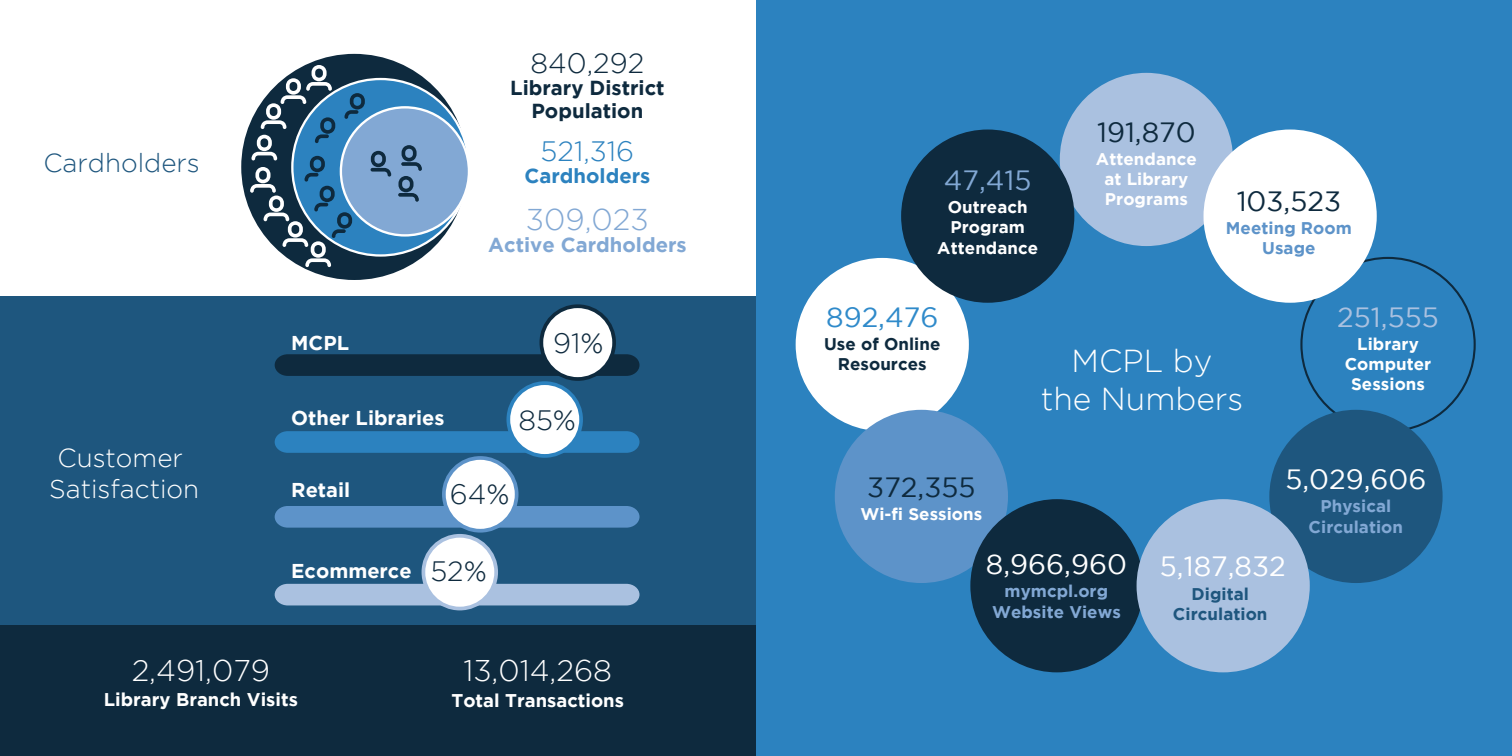
<style>
.page{position:relative;width:1512px;height:756px;background:#fff}
.page>*{position:absolute;margin:0;border:0;box-sizing:border-box;transform-origin:0 0}
.t1{font:300 31.8px/38px "Gotham";color:#fff;text-align:center}
.t2{font:300 30px "Gotham";color:#82a8d4}
.t3{font:300 29.8px "Gotham";color:#fff}
.t4{font:300 28px "Gotham";color:#0e2a3e}
.t5{font:300 28px "Gotham";color:#2c82bf}
.t6{font:27.8px "Gotham";color:#fff}
.t7{font:27.8px "Gotham";color:#0e2a3e}
.t8{font:27.8px "Gotham";color:#aac1e0}
.t9{font:27.8px "Gotham";color:#2f8aca}
.t10{font:27.8px "Gotham";color:#82a8d4}
.t11{font:300 26px/31.2px "Gotham";color:#fff;text-align:center}
.t12{font:300 26px "Gotham";color:#1e567e}
.t13{font:700 20.2px/22.8px "Gotham";color:#0e2a3e;text-align:center}
.t14{font:700 20.2px "Gotham";color:#82a8d4}
.t15{font:700 20.2px "Gotham";color:#2c82bf}
.t16{font:700 20px "Gotham";color:#fff}
.t17{font:700 18.4px "Gotham";color:#fff}
.t18{font:700 17px/20.2px "Gotham";letter-spacing:.005em;color:#fff;text-align:center}
.t19{font:700 17px/20.2px "Gotham";letter-spacing:.005em;color:#82a8d4;text-align:center}
.t20{font:700 17px/20.2px "Gotham";letter-spacing:.005em;color:#0e2a3e;text-align:center}
.t21{font:700 17px/20.2px "Gotham";letter-spacing:.005em;color:#1e567e;text-align:center}
.t22{font:700 17px/20.2px "Gotham";letter-spacing:.005em;color:#5d93c9;text-align:center}
</style>
<div class="page">
<div style="left:756px;top:0;width:756px;height:756px;background:#2c82bf"></div>
<div style="left:1060px;top:73px;width:173px;height:173px;background:#aac1e0;border-radius:50%"></div>
<div style="left:1269px;top:410px;width:174px;height:173px;background:#1e567e;border-radius:50%"></div>
<div style="left:796px;top:258px;width:173px;height:173px;background:#fff;border-radius:50%"></div>
<div style="left:835px;top:410px;width:173px;height:173px;background:#5d93c9;border-radius:50%"></div>
<div style="left:970px;top:499px;width:174px;height:173px;background:#0e2a3e;border-radius:50%"></div>
<div style="left:1137px;top:499px;width:173px;height:173px;background:#aac1e0;border-radius:50%"></div>
<div style="left:901px;top:130px;width:173px;height:173px;background:#0e2a3e;border-radius:50%"></div>
<div style="left:1204px;top:130px;width:173px;height:173px;background:#fff;border-radius:50%"></div>
<div style="left:0;top:297px;width:756px;height:329px;background:#1e567e"></div>
<div style="left:0;top:626px;width:756px;height:130px;background:#0e2a3e"></div>
<div style="left:241px;top:54px;width:226px;height:226px;background:#0e2a3e;border-radius:50%"></div>
<svg style="left:292px;top:79px;width:177px;height:176px;background:#4a93c8"></svg>
<svg style="left:250px;top:65px;width:115px;height:202px"></svg>
<div style="left:341px;top:107px;width:128px;height:128px;background:#82a8d4;border-radius:50%"></div>
<svg style="left:371px;top:151px;width:20px;height:26px"></svg>
<svg style="left:398px;top:145px;width:24px;height:57px"></svg>
<div style="left:275px;top:354px;width:365px;height:22px;background:#0e2a3e"></div>
<svg style="left:540px;top:304px;width:76px;height:77px"></svg>
<div style="left:543px;top:308px;width:69px;height:69px;background:#fff;border-radius:50%"></div>
<svg style="left:275px;top:431px;width:365px;height:22px;background:#2b80bc"></svg>
<svg style="left:506px;top:381px;width:77px;height:77px"></svg>
<div style="left:510px;top:385px;width:69px;height:69px;background:#fff;border-radius:50%"></div>
<div style="left:275px;top:506px;width:365px;height:22px;background:#5d93c9"></div>
<svg style="left:442px;top:456px;width:77px;height:77px"></svg>
<div style="left:446px;top:460px;width:69px;height:69px;background:#fff;border-radius:50%"></div>
<div style="left:275px;top:584px;width:365px;height:21px;background:#aac1e0"></div>
<div style="left:422px;top:534px;width:76px;height:76px;background:#aac1e0;border-radius:50%"></div>
<div style="left:425px;top:538px;width:69px;height:69px;background:#fff;border-radius:50%"></div>
<p class="t12" style="left:43px;top:149px;width:158px">Cardholders</p>
<p class="t11" style="left:49px;top:442px;width:151px">Customer<br>Satisfaction</p>
<p class="t4" style="left:531px;top:47px;width:115px">840,292</p>
<p class="t13" style="left:510px;top:76px;width:156px">Library District<br>Population</p>
<p class="t5" style="left:541px;top:135px;width:95px">521,316</p>
<p class="t15" style="left:524px;top:165px;width:127px">Cardholders</p>
<p class="t2" style="left:526px;top:203px;width:125px">309,023</p>
<p class="t14" style="left:488px;top:234px;width:200px">Active Cardholders</p>
<p class="t16" style="left:291px;top:331px;width:59px">MCPL</p>
<p class="t4" style="left:553px;top:327px;width:52px">91%</p>
<p class="t16" style="left:291px;top:406px;width:155px">Other Libraries</p>
<p class="t4" style="left:518px;top:405px;width:59px">85%</p>
<p class="t16" style="left:291px;top:479px;width:60px">Retail</p>
<p class="t4" style="left:450px;top:479px;width:61px">64%</p>
<p class="t16" style="left:291px;top:559px;width:122px">Ecommerce</p>
<p class="t4" style="left:430px;top:556px;width:58px">52%</p>
<p class="t3" style="left:132px;top:654px;width:140px">2,491,079</p>
<p class="t17" style="left:104px;top:689px;width:196px">Library Branch Visits</p>
<p class="t17" style="left:452px;top:689px;width:174px">Total Transactions</p>
<p class="t3" style="left:463px;top:654px;width:150px">13,014,268</p>
<p class="t10" style="left:944px;top:165px;width:89px">47,415</p>
<p class="t18" style="left:937px;top:197px;width:102px">Outreach<br>Program<br>Attendance</p>
<p class="t9" style="left:826px;top:302px;width:114px">892,476</p>
<p class="t7" style="left:1097px;top:116px;width:100px">191,870</p>
<p class="t18" style="left:1096px;top:148px;width:102px">Attendance at Library<br>Programs</p>
<p class="t7" style="left:1237px;top:186px;width:106px">103,523</p>
<p class="t22" style="left:1226px;top:218px;width:128px">Meeting Room<br>Usage</p>
<p class="t8" style="left:1337px;top:302px;width:103px">251,555</p>
<p class="t20" style="left:824px;top:333px;width:118px">Use of Online<br>Resources</p>
<p class="t7" style="left:867px;top:471px;width:110px">372,355</p>
<p class="t18" style="left:860px;top:503px;width:123px">Wi-fi Sessions</p>
<p class="t1" style="left:1041px;top:341px;width:204px">MCPL by<br>the Numbers</p>
<p class="t18" style="left:1345px;top:333px;width:88px">Library<br>Computer<br>Sessions</p>
<p class="t6" style="left:1285px;top:464px;width:143px">5,029,606</p>
<p class="t19" style="left:1309px;top:496px;width:96px">Physical<br>Circulation</p>
<p class="t6" style="left:986px;top:549px;width:143px">8,966,960</p>
<p class="t19" style="left:992px;top:581px;width:130px">mymcpl.org<br>Website Views</p>
<p class="t6" style="left:1160px;top:551px;width:127px">5,187,832</p>
<p class="t21" style="left:1173px;top:583px;width:96px">Digital<br>Circulation</p>
</div>
